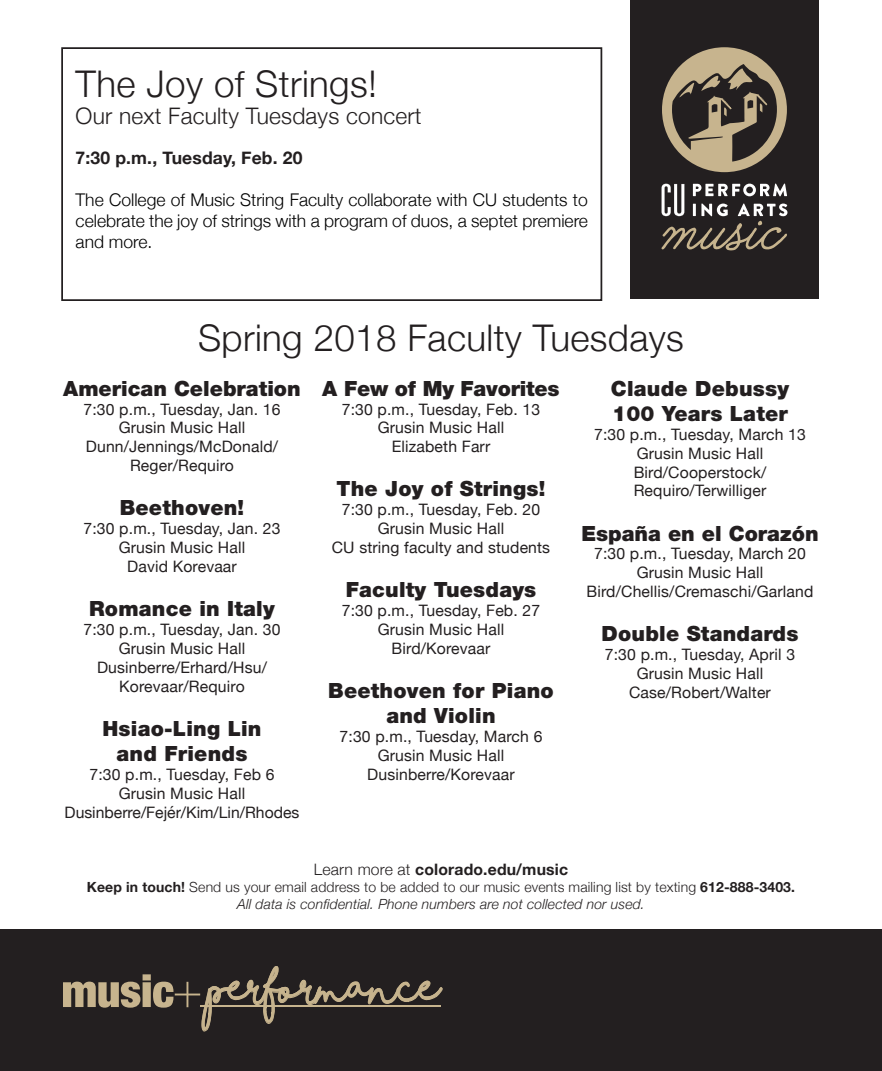
<style>
.page{position:relative;width:882px;height:1071px;background:#fff}
.page>*{position:absolute;margin:0;border:0;box-sizing:border-box;transform-origin:0 0}
.t1{font:700 44.27px "Shorelines Script";color:#c7b48e;scale:.78 1}
.Back_Cover_Header{font:300 36.75px "Helvetica Neue";letter-spacing:.01em;color:#231f20}
.Back_Cover_Header-2{font:300 22.75px "Helvetica Neue";letter-spacing:.01em;color:#231f20}
.Back_Cover_Subheader{font:900 21px/25.2px "Helvetica Neue LT Std";letter-spacing:.01em;color:#231f20;text-align:center}
.Back_Cover_Subheader-2{font:900 21px "Helvetica Neue LT Std";letter-spacing:-.01em;color:#231f20}
.t2{font:300 17.5px/21px "Helvetica Neue";color:#010101;text-align:justify}
.t3{font:700 17.5px "Helvetica Neue";letter-spacing:.01em;color:#231f20}
.t4{font:15.75px "Helvetica Neue";letter-spacing:.01em;color:#231f20}
.t5{font:700 15.75px "Helvetica Neue";letter-spacing:.01em;color:#231f20}
.t6{font:300 14px/16.8px "Helvetica Neue";letter-spacing:.01em;color:#231f20;text-align:center}
.s1{font-weight:300}
.s2{font-weight:700}
.s3{font-style:italic}
</style>
<div class="page">
<div style="left:0;top:929px;width:882px;height:142px;background:#231f20"></div>
<svg style="left:63px;top:967px;width:379px;height:64px"></svg>
<div style="left:630px;top:0;width:189px;height:299px;background:#231f20"></div>
<svg style="left:662px;top:47px;width:125px;height:125px"></svg>
<svg style="left:661px;top:184px;width:127px;height:67px"></svg>
<div style="left:61px;top:47px;width:541px;height:254px;border:2px solid #231f20"></div>
<p class="Back_Cover_Header" style="left:76px;top:54px;width:303px">The Joy of Strings!</p>
<p class="Back_Cover_Header-2" style="left:76px;top:98px;width:348px">Our next Faculty Tuesdays concert</p>
<p class="t3" style="left:76px;top:144px;width:228px">7:30 p.m., Tuesday, Feb. 20</p>
<p class="t2" style="left:76px;top:188px;width:514px">The College of Music String Faculty collaborate with CU students to celebrate the joy of strings with a program of duos, a septet premiere and more.</p>
<p class="Back_Cover_Header" style="left:198px;top:308px;width:487px">Spring 2018 Faculty Tuesdays</p>
<p class="Back_Cover_Subheader" style="left:63px;top:375px;width:239px">American Celebration</p>
<p class="t4" style="left:83px;top:398px;width:199px">7:30 p.m., Tuesday, Jan. 16</p>
<p class="t4" style="left:119px;top:416px;width:128px">Grusin Music Hall</p>
<p class="t4" style="left:86px;top:435px;width:194px">Dunn/Jennings/McDonald/</p>
<p class="t4" style="left:130px;top:454px;width:105px">Reger/Requiro</p>
<p class="Back_Cover_Subheader" style="left:120px;top:495px;width:126px">Beethoven!</p>
<p class="t4" style="left:83px;top:517px;width:199px">7:30 p.m., Tuesday, Jan. 23</p>
<p class="t4" style="left:119px;top:536px;width:128px">Grusin Music Hall</p>
<p class="t4" style="left:127px;top:555px;width:111px">David Korevaar</p>
<p class="Back_Cover_Subheader" style="left:89px;top:596px;width:187px">Romance in Italy</p>
<p class="t4" style="left:83px;top:618px;width:199px">7:30 p.m., Tuesday, Jan. 30</p>
<p class="t4" style="left:119px;top:637px;width:128px">Grusin Music Hall</p>
<p class="t4" style="left:97px;top:656px;width:171px">Dusinberre/Erhard/Hsu/</p>
<p class="t4" style="left:119px;top:675px;width:127px">Korevaar/Requiro</p>
<p class="Back_Cover_Subheader" style="left:102px;top:716px;width:161px">Hsiao-Ling Lin</p>
<p class="Back_Cover_Subheader" style="left:117px;top:741px;width:132px">and Friends</p>
<p class="t4" style="left:89px;top:763px;width:187px">7:30 p.m., Tuesday, Feb 6</p>
<p class="t4" style="left:119px;top:782px;width:128px">Grusin Music Hall</p>
<p class="t4" style="left:65px;top:801px;width:236px">Dusinberre/Fejér/Kim/Lin/Rhodes</p>
<p class="Back_Cover_Subheader" style="left:611px;top:375px;width:180px">Claude Debussy</p>
<p class="Back_Cover_Subheader" style="left:612px;top:401px;width:177px">100 Years Later</p>
<p class="t4" style="left:594px;top:423px;width:213px">7:30 p.m., Tuesday, March 13</p>
<p class="t4" style="left:637px;top:442px;width:128px">Grusin Music Hall</p>
<p class="t4" style="left:634px;top:461px;width:134px">Bird/Cooperstock/</p>
<p class="t4" style="left:634px;top:479px;width:134px">Requiro/Terwilliger</p>
<p class="Back_Cover_Subheader" style="left:581px;top:520px;width:239px">España en el Corazón</p>
<p class="t4" style="left:594px;top:542px;width:213px">7:30 p.m., Tuesday, March 20</p>
<p class="t4" style="left:637px;top:561px;width:128px">Grusin Music Hall</p>
<p class="t4" style="left:587px;top:580px;width:228px">Bird/Chellis/Cremaschi/Garland</p>
<p class="Back_Cover_Subheader" style="left:602px;top:621px;width:198px">Double Standards</p>
<p class="t4" style="left:605px;top:643px;width:192px">7:30 p.m., Tuesday, April 3</p>
<p class="t4" style="left:637px;top:662px;width:128px">Grusin Music Hall</p>
<p class="t4" style="left:629px;top:681px;width:143px">Case/Robert/Walter</p>
<p class="Back_Cover_Subheader-2" style="left:322px;top:376px;width:239px">A Few of My Favorites</p>
<p class="t4" style="left:342px;top:398px;width:200px">7:30 p.m., Tuesday, Feb. 13</p>
<p class="t4" style="left:378px;top:416px;width:128px">Grusin Music Hall</p>
<p class="t4" style="left:392px;top:435px;width:100px">Elizabeth Farr</p>
<p class="Back_Cover_Subheader" style="left:337px;top:476px;width:210px">The Joy of Strings!</p>
<p class="t4" style="left:342px;top:498px;width:200px">7:30 p.m., Tuesday, Feb. 20</p>
<p class="t4" style="left:378px;top:517px;width:128px">Grusin Music Hall</p>
<p class="t4" style="left:332px;top:536px;width:220px">CU string faculty and students</p>
<p class="Back_Cover_Subheader" style="left:346px;top:577px;width:192px">Faculty Tuesdays</p>
<p class="t4" style="left:342px;top:599px;width:200px">7:30 p.m., Tuesday, Feb. 27</p>
<p class="t4" style="left:378px;top:618px;width:128px">Grusin Music Hall</p>
<p class="t4" style="left:392px;top:637px;width:100px">Bird/Korevaar</p>
<p class="Back_Cover_Subheader" style="left:328px;top:678px;width:227px">Beethoven for Piano and Violin</p>
<p class="t4" style="left:340px;top:725px;width:204px">7:30 p.m., Tuesday, March 6</p>
<p class="t4" style="left:378px;top:744px;width:128px">Grusin Music Hall</p>
<p class="t4" style="left:367px;top:763px;width:149px">Dusinberre/Korevaar</p>
<p class="t5" style="left:314px;top:857px;width:256px"><span class="s1">Learn more at</span> colorado.edu/music</p>
<p class="t6" style="left:87px;top:878px;width:710px"><span class="s2">Keep in touch!</span> Send us your email address to be added to our music events mailing list by texting <span class="s2">612-888-3403.<br></span><span class="s3">All data is confidential. Phone numbers are not collected nor used.</span></p>
<h1 class="t1" style="left:209px;top:970px;width:298px">peRfoRmance</h1>
</div>
